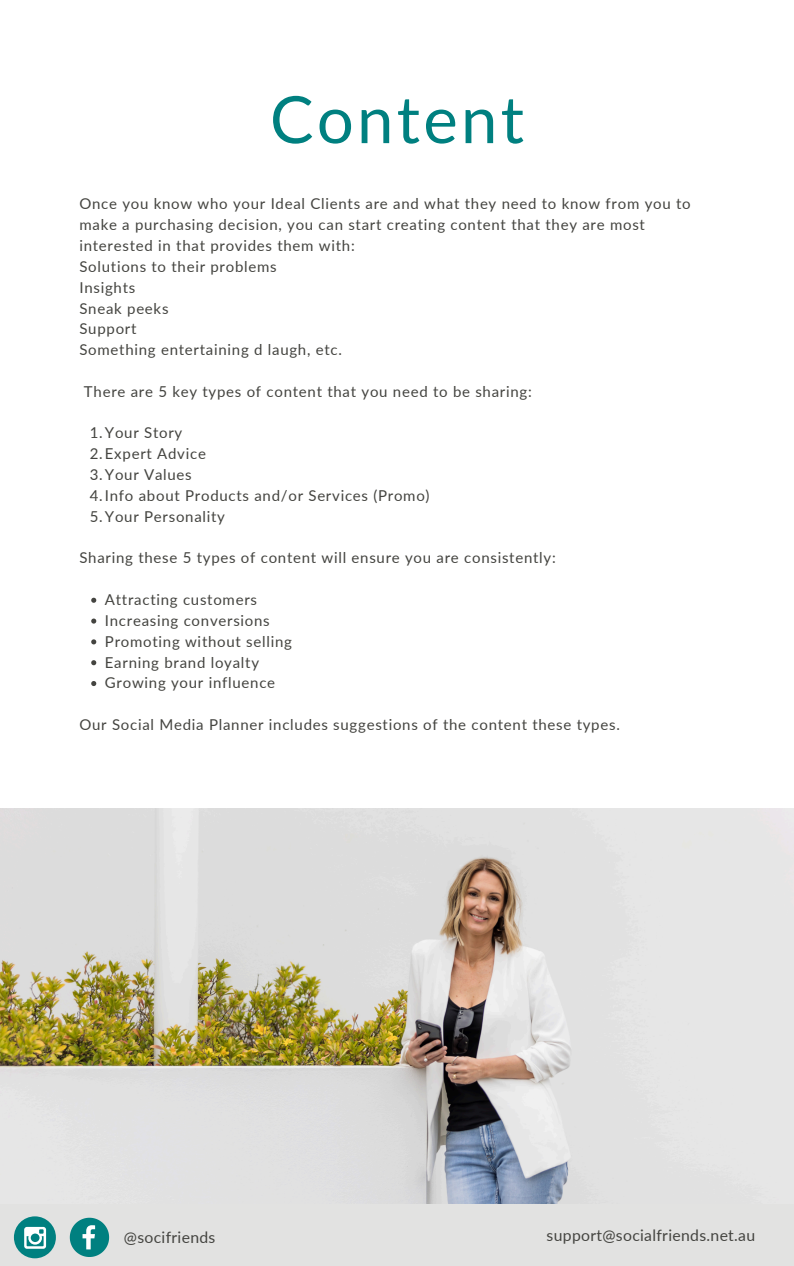
<style>
.page{position:relative;width:794px;height:1266px;background:#fff}
.page>*{position:absolute;margin:0;border:0;box-sizing:border-box;transform-origin:0 0}
.t1{font:65.25px "Lato";letter-spacing:.05em;color:#008080}
.t2{font:15.75px "Lato";letter-spacing:.02em;color:#444440}
.t3{font:15px/20.9px "Lato";letter-spacing:.05em;color:#444440}
</style>
<div class="page">
<img style="left:0;top:808px;width:793px;height:396px">
<div style="left:0;top:1204px;width:793px;height:62px;background:#e2e2e1"></div>
<div style="left:14px;top:1216px;width:42px;height:42px;background:#008080;border-radius:50%"></div>
<svg style="left:24px;top:1227px;width:22px;height:21px"></svg>
<svg style="left:70px;top:1217px;width:39px;height:40px"></svg>
<svg style="left:91px;top:598px;width:5px;height:5px"></svg>
<svg style="left:91px;top:618px;width:5px;height:5px"></svg>
<svg style="left:91px;top:639px;width:5px;height:5px"></svg>
<svg style="left:91px;top:660px;width:5px;height:5px"></svg>
<svg style="left:91px;top:681px;width:5px;height:5px"></svg>
<p class="t1" style="left:270px;top:79px;width:255px">Content</p>
<p class="t3" style="left:79px;top:193px;width:612px">Once you know who your Ideal Clients are and what they need to know from you to make a purchasing decision, you can start creating content that they are most interested in that provides them with:</p>
<p class="t3" style="left:79px;top:256px;width:199px">Solutions to their problems</p>
<p class="t3" style="left:79px;top:276px;width:57px">Insights</p>
<p class="t3" style="left:79px;top:297px;width:91px">Sneak peeks</p>
<p class="t3" style="left:79px;top:318px;width:59px">Support</p>
<p class="t3" style="left:79px;top:339px;width:264px">Something entertaining d laugh, etc.</p>
<p class="t3" style="left:84px;top:381px;width:449px">There are 5 key types of content that you need to be sharing:</p>
<p class="t3" style="left:90px;top:422px;width:94px">1.Your Story</p>
<p class="t3" style="left:90px;top:443px;width:118px">2.Expert Advice</p>
<p class="t3" style="left:90px;top:464px;width:103px">3.Your Values</p>
<p class="t3" style="left:90px;top:485px;width:341px">4.Info about Products and/or Services (Promo)</p>
<p class="t3" style="left:90px;top:505px;width:137px">5.Your Personality</p>
<p class="t3" style="left:79px;top:547px;width:477px">Sharing these 5 types of content will ensure you are consistently:</p>
<p class="t3" style="left:105px;top:589px;width:154px">Attracting customers</p>
<p class="t3" style="left:105px;top:609px;width:166px">Increasing conversions</p>
<p class="t3" style="left:105px;top:630px;width:188px">Promoting without selling</p>
<p class="t3" style="left:105px;top:651px;width:156px">Earning brand loyalty</p>
<p class="t3" style="left:105px;top:672px;width:172px">Growing your influence</p>
<p class="t3" style="left:79px;top:714px;width:541px">Our Social Media Planner includes suggestions of the content these types.</p>
<h1 class="t2" style="left:124px;top:1227px;width:93px">@socifriends</h1>
<p class="t2" style="left:546px;top:1225px;width:210px">support@socialfriends.net.au</p>
</div>
